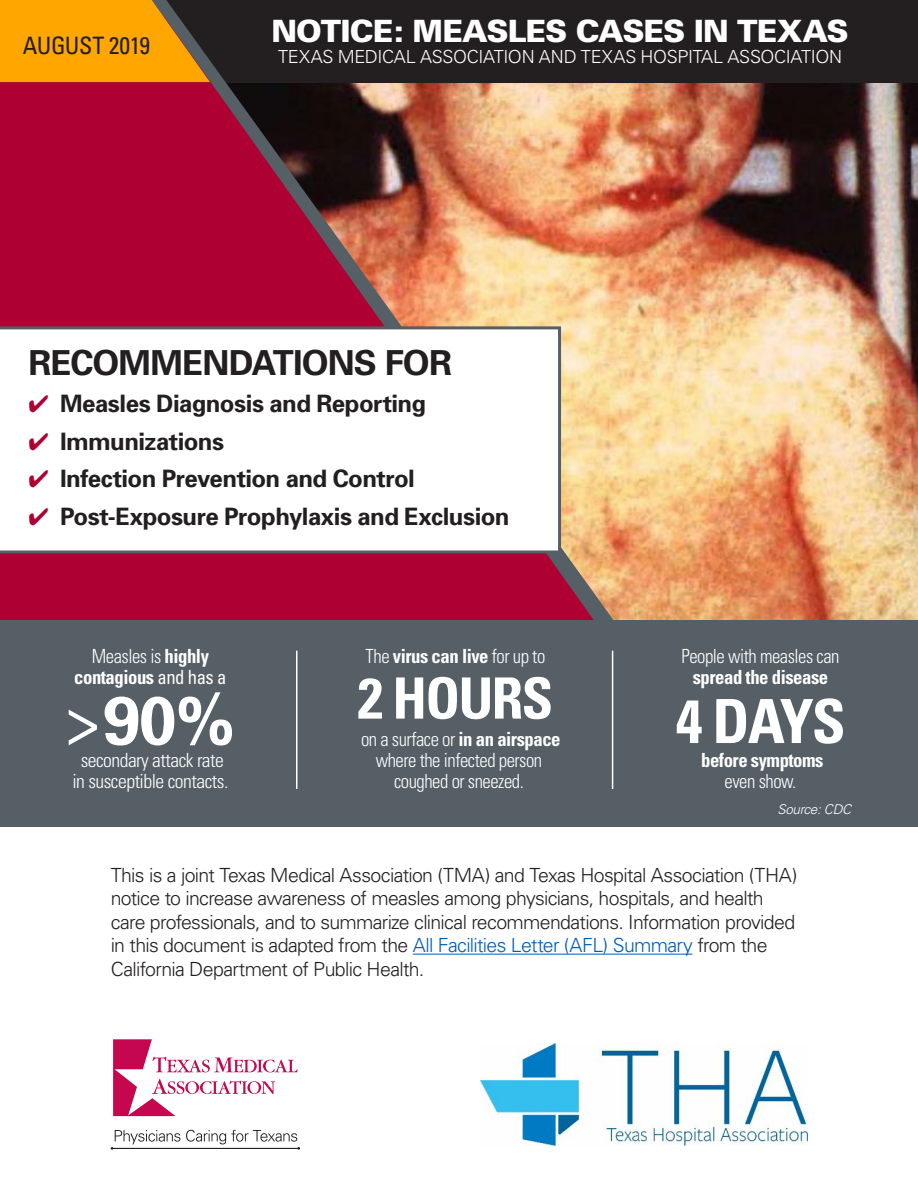
<style>
.page{position:relative;width:918px;height:1188px;background:#fff}
.page>*{position:absolute;margin:0;border:0;box-sizing:border-box;transform-origin:0 0}
.t1{font:700 67.8px "Univers";color:#fff}
.t2{font:700 condensed 60.9px "Univers";color:#fff}
.t3{font:700 condensed 57px "Univers";letter-spacing:-.03em;color:#fff}
.t4{font:700 34.5px "Univers";letter-spacing:-.025em;color:#231f20}
.t5{font:900 30.75px "Univers";letter-spacing:-.03em;color:#fff}
.t6{font:700 24px "Univers";letter-spacing:-.02em;color:#231f20}
.t7{font:condensed 24px "Univers";letter-spacing:-.02em;color:#231f20}
.t8{font:300 19.5px/23.4px "Univers";letter-spacing:-.035em;color:#231f20}
.t9{font:300 condensed 19.5px/21px "Univers";letter-spacing:-.025em;color:#fff;text-align:center;scale:.96 1}
.t10{font:700 condensed 19.5px/21px "Univers";letter-spacing:-.025em;color:#fff;text-align:center;scale:.96 1}
.t11{font:300 condensed 19.5px/21px "Univers";letter-spacing:-.025em;color:#fff;text-align:center}
.t12{font:300 18px "Univers";letter-spacing:-.015em;color:#fff}
.tabs{font:italic 300 13.5px "Univers";letter-spacing:-.02em;color:#fff}
.s1{color:#ae0032}
.s2{font-weight:300}
.s3{font-weight:400}
.s4{font-weight:400;font-stretch:condensed}
.s5{font-weight:700}
.s6{color:#005cb9}
</style>
<div class="page">
<img style="left:615px;top:83px;width:303px;height:537px">
<div style="left:95px;top:0;width:823px;height:83px;background:#231f20"></div>
<svg style="left:596px;top:83px;width:19px;height:537px"></svg>
<svg style="left:0;top:61px;width:596px;height:559px;fill:#ae0032"></svg>
<svg style="left:0;top:0;width:210px;height:82px"></svg>
<svg style="left:113px;top:1039px;width:185px;height:77px"></svg>
<hr style="left:112px;top:1148px;width:186px;height:1px;background:#231f20">
<svg style="left:111px;top:1130px;width:69px;height:20px"></svg>
<svg style="left:186px;top:1130px;width:114px;height:20px"></svg>
<img style="left:481px;top:1044px;width:326px;height:101px">
<div style="left:0;top:620px;width:918px;height:206px;background:#565f65"></div>
<hr style="left:413px;top:954px;width:279px;height:1px;background:#005cb9">
<hr style="left:296px;top:651px;width:1px;height:138px;background:#fff">
<hr style="left:612px;top:651px;width:1px;height:138px;background:#fff">
<svg style="left:0;top:326px;width:561px;height:228px"></svg>
<p class="t7" style="left:23px;top:30px;width:129px">AUGUST 2019</p>
<p class="t5" style="left:271px;top:12px;width:579px">NOTICE: MEASLES CASES IN TEXAS</p>
<p class="t12" style="left:278px;top:46px;width:566px">TEXAS MEDICAL ASSOCIATION AND TEXAS HOSPITAL ASSOCIATION</p>
<p class="t4" style="left:28px;top:341px;width:425px">RECOMMENDATIONS FOR</p>
<p class="t6" style="left:28px;top:389px;width:399px"><span class="s1">✔</span> Measles Diagnosis and Reporting</p>
<p class="t6" style="left:28px;top:427px;width:197px"><span class="s1">✔</span> Immunizations</p>
<p class="t6" style="left:28px;top:464px;width:388px"><span class="s1">✔</span> Infection Prevention and Control</p>
<p class="t6" style="left:28px;top:502px;width:483px"><span class="s1">✔</span> Post-Exposure Prophylaxis and Exclusion</p>
<p class="t10" style="left:74px;top:645px;width:160px"><span class="s2">Measles is</span> highly contagious <span class="s3">and has a</span></p>
<p class="t1" style="left:66px;top:680px;width:171px"><span class="s4">&gt;</span>90%</p>
<p class="t11" style="left:72px;top:749px;width:158px">secondary attack rate in susceptible contacts.</p>
<p class="t10" style="left:366px;top:645px;width:189px"><span class="s2">The</span> virus can live <span class="s2">for up to</span></p>
<p class="t3" style="left:358px;top:663px;width:197px">2 HOURS</p>
<p class="t9" style="left:361px;top:728px;width:209px">on a surface or <span class="s5">in an airspace </span>where the infected person coughed or sneezed.</p>
<p class="t9" style="left:682px;top:645px;width:166px">People with measles can <span class="s5">spread the disease</span></p>
<p class="t2" style="left:675px;top:684px;width:172px">4 DAYS</p>
<p class="t10" style="left:701px;top:749px;width:129px">before symptoms <span class="s2">even show.</span></p>
<p class="tabs" style="left:777px;top:801px;width:75px">Source: CDC</p>
<p class="t8" style="left:111px;top:863px;width:688px">This is a joint Texas Medical Association (TMA) and Texas Hospital Association (THA) notice to increase awareness of measles among physicians, hospitals, and health care professionals, and to summarize clinical recommendations. Information provided in this document is adapted from the <span class="s6">All Facilities Letter (AFL) Summary</span> from the California Department of Public Health.</p>
</div>
